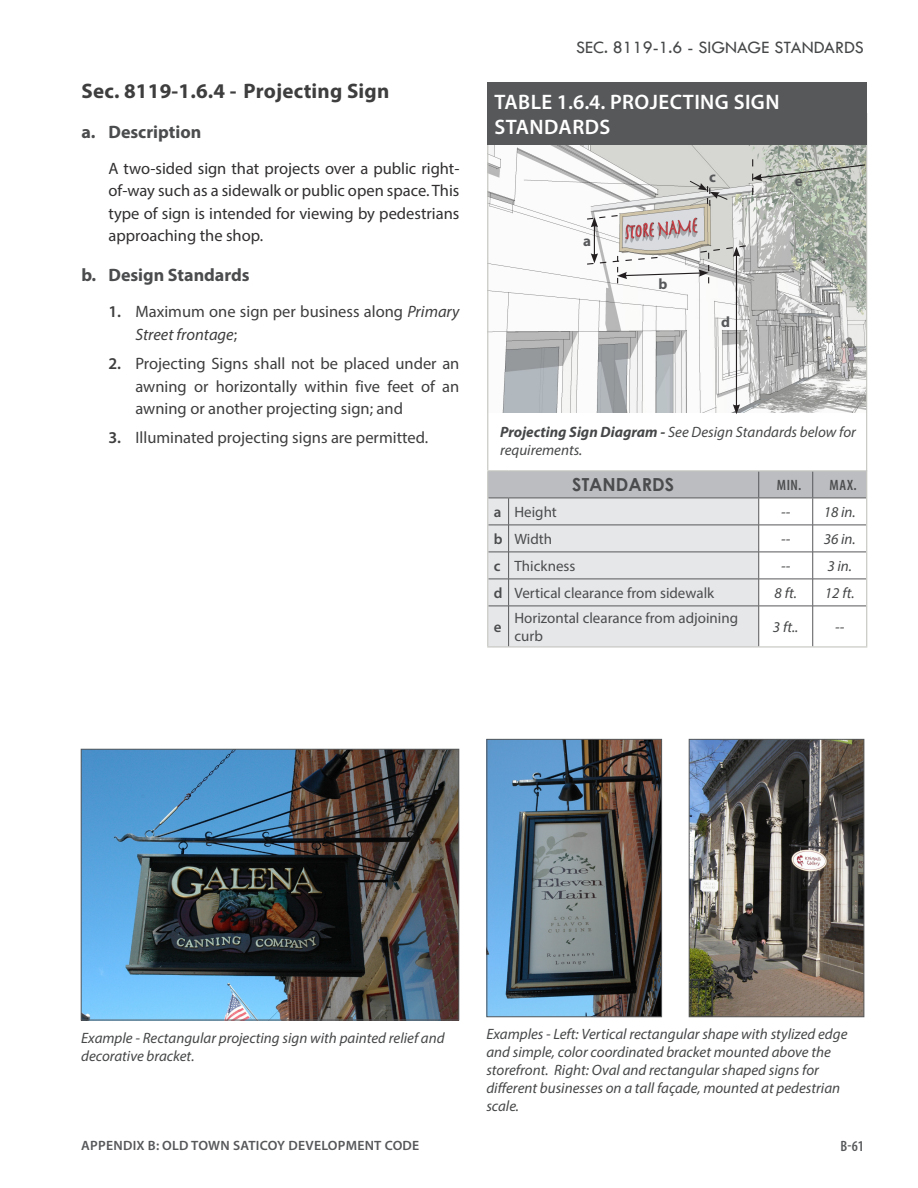
<style>
.page{position:relative;width:918px;height:1188px;background:#fff}
.page>*{position:absolute;margin:0;border:0;box-sizing:border-box;transform-origin:0 0}
.TABLE-Title{font:600 21px/25.2px "Myriad Pro";letter-spacing:.02em;color:#fff}
.t1{font:700 21px "Myriad Pro";letter-spacing:.01em;color:#3e3e3f}
.t2{font:700 18px "Myriad Pro";color:#4b4c4d}
.header_text__right{font:18px "Tw Cen";color:#464748}
.TABLE-Column{font:700 18px "Century Gothic";color:#4b4c4d}
.t3{font:16.5px/22.5px "Myriad Pro";color:#3e3e3f}
._3E_-_Paragraph_Body_Text__Frontages{font:16.5px/22.5px "Myriad Pro";color:#312f30;text-align:justify}
.Captions{font:italic 15px/18px "Myriad Pro";color:#464748}
.TABLE_-_Data__Subject{font:15px/18px "Myriad Pro";color:#4b4c4d}
.TABLE_-_Data{font:italic 15px "Myriad Pro";color:#464748}
.TABLE_-_Columns_Condensed{font:600 condensed 15px "Myriad Pro";letter-spacing:.035em;color:#4b4c4d}
.TABLE_-_Data__Subject-2{font:600 15px "Myriad Pro";color:#4b4c4d}
.t4{font:700 15px "Myriad Pro";color:#57585a}
.t5{font:600 condensed 15px "Myriad Pro";color:#57585a}
.t6{font:600 13.5px "Myriad Pro";letter-spacing:.02em;color:#57585a}
.s1{font-weight:600}
.s2{font-style:italic}
.s3{font-weight:700}
</style>
<div class="page">
<img style="left:489px;top:145px;width:376px;height:268px">
<img style="left:83px;top:751px;width:374px;height:267px">
<div style="left:81px;top:749px;width:378px;height:271px;border:1px solid #57585a"></div>
<img style="left:489px;top:741px;width:171px;height:274px">
<div style="left:487px;top:739px;width:175px;height:278px;border:1px solid #57585a"></div>
<svg style="left:487px;top:470px;width:380px;height:176px"></svg>
<hr style="left:487px;top:606px;width:1px;height:40px;background:#c4c5c0">
<hr style="left:866px;top:606px;width:1px;height:40px;background:#c4c5c0">
<hr style="left:487px;top:646px;width:22px;height:2px;background:#c4c5c0">
<hr style="left:509px;top:646px;width:250px;height:2px;background:#c4c5c0">
<hr style="left:759px;top:646px;width:54px;height:2px;background:#c4c5c0">
<hr style="left:813px;top:646px;width:54px;height:2px;background:#c4c5c0">
<img style="left:691px;top:741px;width:171px;height:274px">
<div style="left:689px;top:739px;width:175px;height:278px;border:1px solid #57585a"></div>
<hr style="left:594px;top:225px;width:1px;height:31px;background:#231f20">
<hr style="left:736px;top:254px;width:1px;height:153px;background:#231f20">
<svg style="left:733px;top:404px;width:7px;height:10px"></svg>
<svg style="left:586px;top:214px;width:33px;height:13px"></svg>
<svg style="left:586px;top:245px;width:161px;height:38px"></svg>
<div style="left:488px;top:82px;width:379px;height:63px;background:#57585a"></div>
<svg style="left:689px;top:180px;width:39px;height:26px"></svg>
<svg style="left:752px;top:159px;width:114px;height:36px;background:#afb5ab"></svg>
<p class="t1" style="left:81px;top:77px;width:309px">Sec. 8119-1.6.4 - Projecting Sign</p>
<p class="t2" style="left:81px;top:120px;width:121px">a. Description</p>
<p class="_3E_-_Paragraph_Body_Text__Frontages" style="left:108px;top:157px;width:353px">A two-sided sign that projects over a public right&shy;of-way such as a sidewalk or public open space. This type of sign is intended for viewing by pedestrians approaching the shop.</p>
<p class="t2" style="left:81px;top:264px;width:170px">b. Design Standards</p>
<p class="t3" style="left:135px;top:300px;width:326px;text-indent:-27px"><span class="s1">1.</span> Maximum one sign per business along <span class="s2">Primary<br>Street frontage</span>;</p>
<p class="t3" style="left:135px;top:352px;width:326px;text-align:justify;text-indent:-27px"><span class="s1">2.</span> Projecting Signs shall not be placed under an awning or horizontally within five feet of an awning or another projecting sign; and</p>
<p class="t3" style="left:108px;top:426px;width:321px"><span class="s1">3.</span> Illuminated projecting signs are permitted.</p>
<p class="header_text__right" style="left:576px;top:36px;width:289px">SEC. 8119-1.6 - SIGNAGE STANDARDS</p>
<p class="TABLE-Title" style="left:495px;top:88px;width:287px">TABLE 1.6.4. PROJECTING SIGN<br>STANDARDS</p>
<p class="t4" style="left:709px;top:167px;width:8px">c</p>
<p class="t4" style="left:795px;top:171px;width:9px">e</p>
<p class="t4" style="left:583px;top:231px;width:9px">a</p>
<p class="t4" style="left:658px;top:274px;width:10px">b</p>
<p class="t4" style="left:721px;top:312px;width:10px">d</p>
<p class="Captions" style="left:500px;top:423px;width:357px"><span class="s3">Projecting Sign Diagram -</span> See Design Standards below for requirements.</p>
<p class="TABLE-Column" style="left:572px;top:471px;width:103px">STANDARDS</p>
<p class="TABLE_-_Columns_Condensed" style="left:777px;top:476px;width:26px">MIN.</p>
<p class="TABLE_-_Columns_Condensed" style="left:830px;top:476px;width:29px">MAX.</p>
<p class="TABLE_-_Data__Subject-2" style="left:494px;top:502px;width:9px">a</p>
<p class="TABLE_-_Data__Subject" style="left:514px;top:503px;width:44px">Height</p>
<p class="TABLE_-_Data" style="left:781px;top:503px;width:11px">--</p>
<p class="TABLE_-_Data" style="left:824px;top:503px;width:34px">18 in.</p>
<p class="TABLE_-_Data__Subject-2" style="left:494px;top:529px;width:10px">b</p>
<p class="TABLE_-_Data__Subject" style="left:514px;top:530px;width:39px">Width</p>
<p class="TABLE_-_Data" style="left:781px;top:530px;width:11px">--</p>
<p class="TABLE_-_Data" style="left:824px;top:530px;width:34px">36 in.</p>
<p class="TABLE_-_Data__Subject-2" style="left:494px;top:556px;width:8px">c</p>
<p class="TABLE_-_Data__Subject" style="left:514px;top:557px;width:62px">Thickness</p>
<p class="TABLE_-_Data" style="left:781px;top:557px;width:11px">--</p>
<p class="TABLE_-_Data" style="left:827px;top:557px;width:26px">3 in.</p>
<p class="TABLE_-_Data__Subject-2" style="left:494px;top:583px;width:10px">d</p>
<p class="TABLE_-_Data__Subject" style="left:514px;top:584px;width:201px">Vertical clearance from sidewalk</p>
<p class="TABLE_-_Data" style="left:775px;top:584px;width:24px">8 ft.</p>
<p class="TABLE_-_Data" style="left:825px;top:584px;width:31px">12 ft.</p>
<p class="TABLE_-_Data__Subject-2" style="left:494px;top:617px;width:9px">e</p>
<p class="TABLE_-_Data__Subject" style="left:514px;top:609px;width:225px">Horizontal clearance from adjoining curb</p>
<p class="TABLE_-_Data" style="left:773px;top:618px;width:27px">3 ft..</p>
<p class="TABLE_-_Data" style="left:835px;top:618px;width:11px">--</p>
<p class="Captions" style="left:81px;top:1028px;width:365px">Example - Rectangular projecting sign with painted relief and decorative bracket.</p>
<p class="Captions" style="left:486px;top:1025px;width:363px">Examples - Left: Vertical rectangular shape with stylized edge and simple, color coordinated bracket mounted above the storefront. Right: Oval and rectangular shaped signs for different businesses on a tall façade, mounted at pedestrian scale.</p>
<p class="t6" style="left:81px;top:1137px;width:340px">APPENDIX B: OLD TOWN SATICOY DEVELOPMENT CODE</p>
<p class="t5" style="left:840px;top:1137px;width:25px">B-61</p>
</div>
